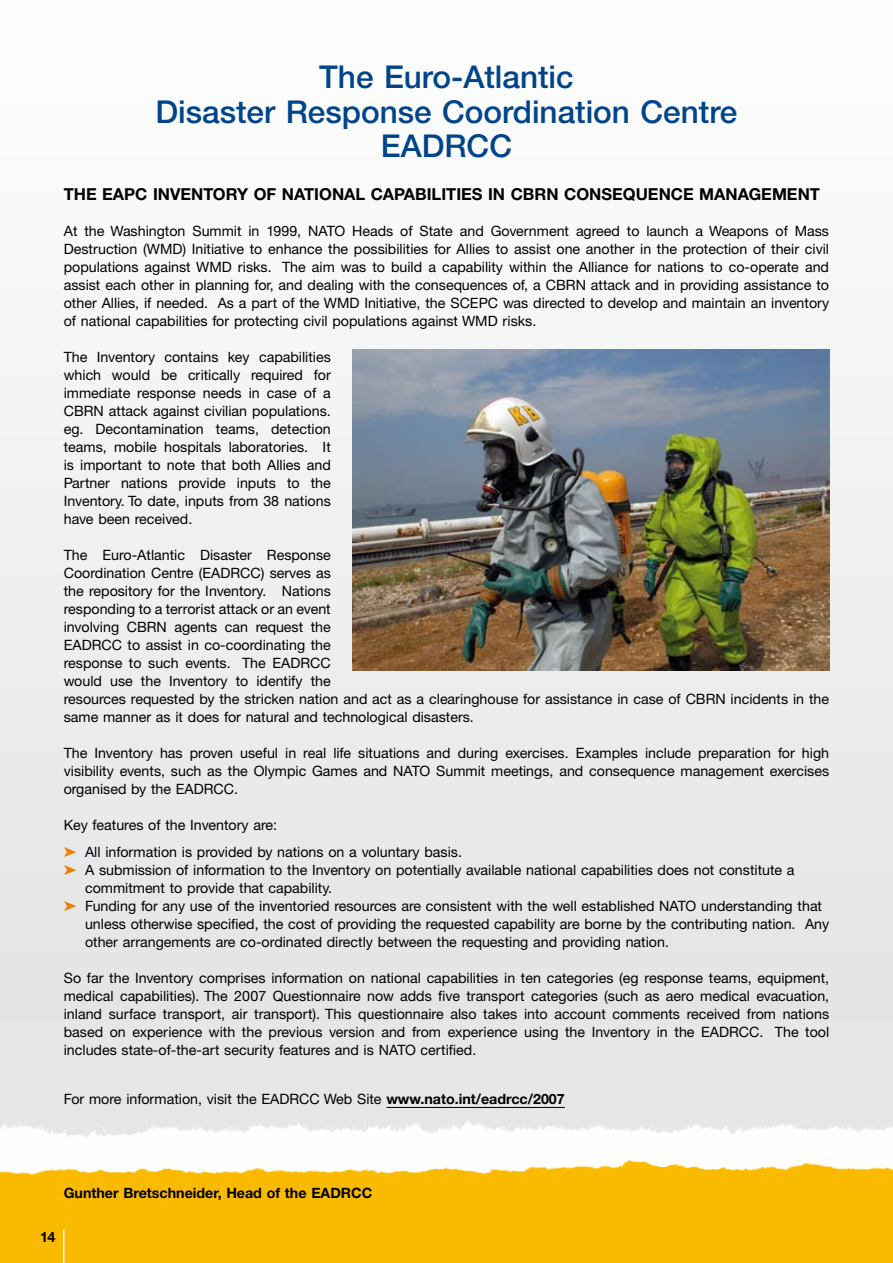
<style>
.page{position:relative;width:893px;height:1263px;background:#fff}
.page>*{position:absolute;margin:0;border:0;box-sizing:border-box;transform-origin:0 0}
.t1{font:500 31.5px/34.5px "Helvetica Neue";color:#004489;text-align:center}
.t2{font:700 16.5px "Helvetica Neue CE";color:#000}
.t3{font:14.25px/18px "Helvetica Neue CE";color:#000;text-align:justify}
.t4{font:700 14.25px "Helvetica Neue";color:#000}
.t5{font:700 14.25px "Helvetica Neue CE";color:#000}
.s1{color:#ee7f00}
.s2{font-family:"Helvetica Neue";font-weight:700}
</style>
<div class="page">
<div style="left:0;top:1020px;width:892px;height:91px;background:#e5e6e6"></div>
<svg style="left:892px;top:1020px;width:1px;height:91px"></svg>
<div style="left:0;top:0;width:893px;height:1020px;background:linear-gradient(to right,#f1f1f2,#f0f1f1)"></div>
<svg style="left:892px;top:0;width:1px;height:1020px"></svg>
<div style="left:0;top:1144px;width:893px;height:119px;background:#faba00"></div>
<img style="left:0;top:1111px;width:893px;height:66px">
<hr style="left:386px;top:1107px;width:179px;height:1px;background:#000">
<hr style="left:63px;top:1229px;width:2px;height:34px;background:#fff">
<img style="left:352px;top:350px;width:477px;height:320px">
<h1 class="t1" style="left:156px;top:60px;width:583px">The Euro-Atlantic<br>Disaster Response Coordination Centre<br>EADRCC</h1>
<p class="t2" style="left:64px;top:184px;width:140px">TH E EAPC INVENTO</p>
<p class="t2" style="left:226px;top:184px;width:107px">RY OF NATIONA</p>
<p class="t2" style="left:356px;top:184px;width:234px">L CAPABILITIES IN CBRN CONS</p>
<p class="t2" style="left:612px;top:184px;width:115px">EQUENCE MANAG</p>
<p class="t2" style="left:761px;top:184px;width:48px">EMENT</p>
<p class="t3" style="left:64px;top:222px;width:767px">At the Washington Summit in 1999, NATO Heads of State and Government agreed to launch a Weapons of Mass Destruction (WMD) Initiative to enhance the possibilities for Allies to assist one another in the protection of their civil populations against WMD risks. The aim was to build a capability within the Alliance for nations to co-operate and assist each other in planning for, and dealing with the consequences of, a CBRN attack and in providing assistance to other Allies, if needed. As a part of the WMD Initiative, the SCEPC was directed to develop and maintain an inventory of national capabilities for protecting civil populations against WMD risks.</p>
<p class="t3" style="left:64px;top:348px;width:269px">The Inventory contains key capabilities which would be critically required for immediate response needs in case of a CBRN attack against civilian populations. eg. Decontamination teams, detection teams, mobile hospitals laboratories. It is important to note that both Allies and Partner nations provide inputs to the Inventory. To date, inputs from 38 nations have been received.</p>
<p class="t3" style="left:64px;top:546px;width:767px;text-align:left">The Euro-Atlantic Disaster Response<br>Coordination Centre (EADRCC) serves as<br>the repository for the Inventory. Nations<br>responding to a terrorist attack or an event<br>involving CBRN agents can request the<br>EADRCC to assist in co-coordinating the<br>response to such events. The EADRCC<br>would use the Inventory to identify the<br>resources requested by the stricken nation and act as a clearinghouse for assistance in case of CBRN incidents in the same manner as it does for natural and technological disasters.</p>
<p class="t3" style="left:64px;top:744px;width:767px">The Inventory has proven useful in real life situations and during exercises. Examples include preparation for high visibility events, such as the Olympic Games and NATO Summit meetings, and consequence management exercises organised by the EADRCC.</p>
<p class="t3" style="left:64px;top:811px;width:400px;line-height:27px">Key features of the Inventory are:<br><span class="s1">➤</span> All information is provided by nations on a voluntary basis.</p>
<p class="t3" style="left:64px;top:861px;width:732px"><span class="s1">➤</span> A submission of information to the Inventory on potentially available national capabilities does not constitute a</p>
<p class="t3" style="left:85px;top:879px;width:249px">commitment to provide that capability.</p>
<p class="t3" style="left:64px;top:897px;width:760px"><span class="s1">➤</span> Funding for any use of the inventoried resources are consistent with the well established NATO understanding that</p>
<p class="t3" style="left:85px;top:915px;width:746px">unless otherwise specified, the cost of providing the requested capability are borne by the contributing nation. Any</p>
<p class="t3" style="left:85px;top:933px;width:585px">other arrangements are co-ordinated directly between the requesting and providing nation.</p>
<p class="t3" style="left:64px;top:969px;width:767px">So far the Inventory comprises information on national capabilities in ten categories (eg response teams, equipment, medical capabilities). The 2007 Questionnaire now adds five transport categories (such as aero medical evacuation, inland surface transport, air transport). This questionnaire also takes into account comments received from nations based on experience with the previous version and from experience using the Inventory in the EADRCC. The tool includes state-of-the-art security features and is NATO certified.</p>
<p class="t3" style="left:64px;top:1090px;width:502px">For more information, visit the EADRCC Web Site <span class="s2">www.nato.int/eadrcc/2007</span></p>
<p class="t4" style="left:64px;top:1184px;width:310px">Gunther Bretschneider, Head of the EADRCC</p>
<p class="t5" style="left:40px;top:1228px;width:8px">14</p>
</div>
